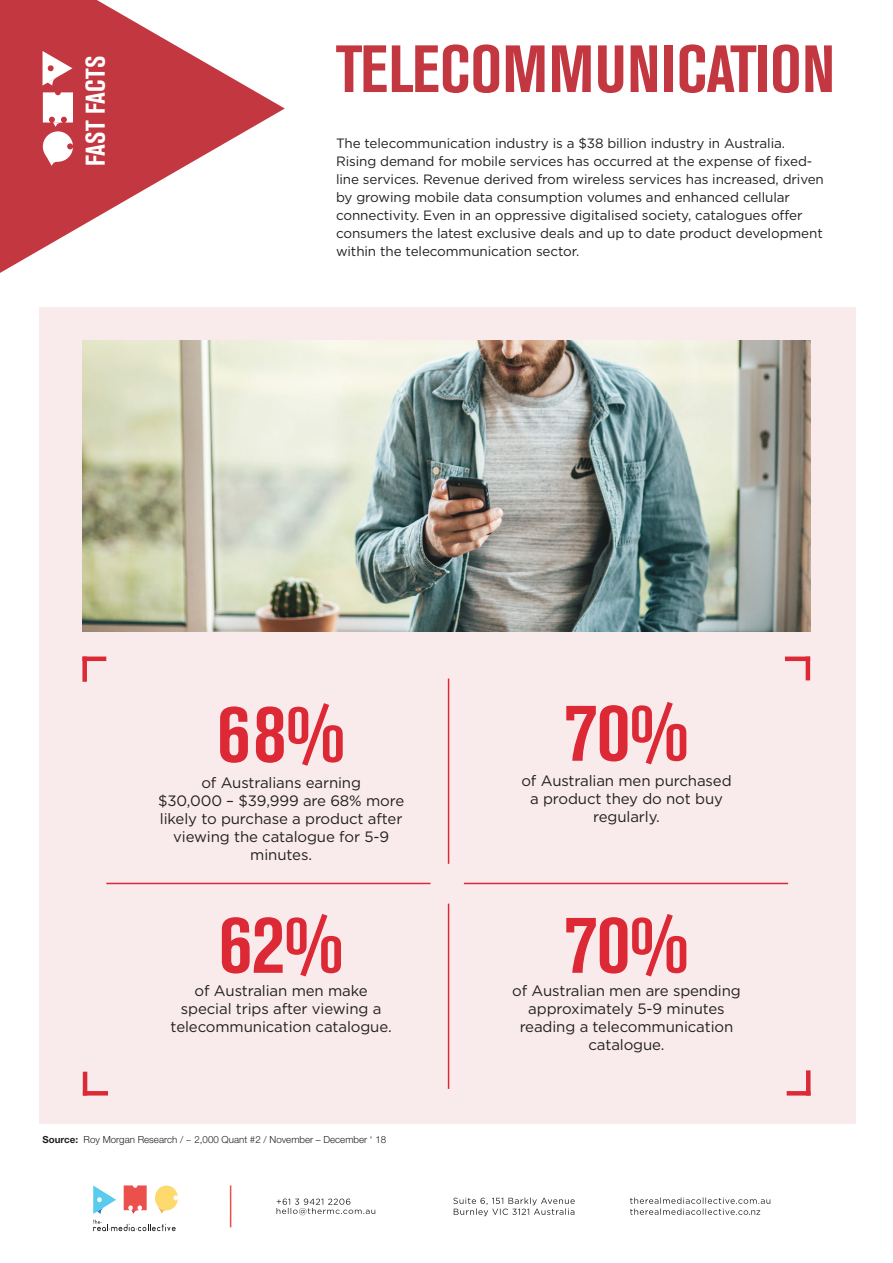
<style>
.page{position:relative;width:893px;height:1263px;background:#fff}
.page>*{position:absolute;margin:0;border:0;box-sizing:border-box;transform-origin:0 0}
.t1{font:700 condensed 82.5px "Akzidenz Grotesk BE";color:#dd2935}
.t2{font:700 condensed 66px "Akzidenz Grotesk BE";letter-spacing:.005em;color:#c33740}
.t3{font:700 condensed 26.85px "Akzidenz Grotesk BE";letter-spacing:.01em;color:#fff}
.t4{font:15px/18px "Gotham";letter-spacing:-.01em;color:#231f20;text-align:center}
.t5{font:13.5px/18px "Gotham";letter-spacing:-.01em;color:#231f20}
.t6{font:300 9.75px "Helvetica Neue";color:#231f20}
.s1{font-weight:700}
</style>
<div class="page">
<hr style="left:230px;top:1185px;width:1px;height:42px;background:#ec504c">
<svg style="left:453px;top:1197px;width:122px;height:19px"></svg>
<svg style="left:630px;top:1197px;width:140px;height:18px"></svg>
<svg style="left:93px;top:1185px;width:85px;height:46px"></svg>
<svg style="left:276px;top:1198px;width:99px;height:17px"></svg>
<div style="left:40px;top:307px;width:816px;height:816px;background:#f9ebec"></div>
<svg style="left:0;top:0;width:285px;height:273px;fill:#c33740"></svg>
<svg style="left:43px;top:51px;width:29px;height:35px"></svg>
<svg style="left:43px;top:92px;width:30px;height:74px"></svg>
<img style="left:82px;top:340px;width:728px;height:291px">
<div style="left:82px;top:656px;width:5px;height:26px;background:#dd2935"></div>
<div style="left:82px;top:656px;width:24px;height:5px;background:#dd2935"></div>
<hr style="left:806px;top:1070px;width:4px;height:25px;background:#dd2935">
<svg style="left:787px;top:1091px;width:19px;height:4px"></svg>
<hr style="left:83px;top:1091px;width:25px;height:4px;background:#dd2935">
<hr style="left:83px;top:1072px;width:4px;height:23px;background:#dd2935">
<div style="left:785px;top:656px;width:25px;height:5px;background:#dd2935"></div>
<hr style="left:806px;top:656px;width:4px;height:24px;background:#dd2935">
<hr style="left:106px;top:883px;width:325px;height:1px;background:#dd2935">
<hr style="left:464px;top:883px;width:324px;height:1px;background:#dd2935">
<hr style="left:448px;top:678px;width:1px;height:186px;background:#dd2935">
<hr style="left:448px;top:903px;width:1px;height:186px;background:#dd2935">
<h3 class="t3" style="left:80px;top:166px;width:112px;rotate:-90deg">FAST FACTS</h3>
<h2 class="t2" style="left:336px;top:31px;width:501px">TELECOMMUNICATION</h2>
<p class="t5" style="left:336px;top:134px;width:489px">The telecommunication industry is a $38 billion industry in Australia.<br>Rising demand for mobile services has occurred at the expense of fixed&shy;line services. Revenue derived from wireless services has increased, driven by growing mobile data consumption volumes and enhanced cellular connectivity. Even in an oppressive digitalised society, catalogues offer consumers the latest exclusive deals and up to date product development within the telecommunication sector.</p>
<h1 class="t1" style="left:218px;top:686px;width:129px">68%</h1>
<h1 class="t1" style="left:565px;top:685px;width:125px">70%</h1>
<p class="t4" style="left:158px;top:773px;width:248px">of Australians earning<br>$30,000 – $39,999 are 68% more likely to purchase a product after viewing the catalogue for 5-9 minutes.</p>
<p class="t4" style="left:521px;top:772px;width:212px">of Australian men purchased a product they do not buy regularly.</p>
<h1 class="t1" style="left:219px;top:897px;width:125px">62%</h1>
<h1 class="t1" style="left:565px;top:897px;width:125px">70%</h1>
<p class="t4" style="left:171px;top:981px;width:223px">of Australian men make special trips after viewing a telecommunication catalogue.</p>
<p class="t4" style="left:512px;top:981px;width:230px">of Australian men are spending approximately 5-9 minutes reading a telecommunication catalogue.</p>
<p class="t6" style="left:43px;top:1133px;width:345px"><span class="s1">Source:</span> Roy Morgan Research / ~ 2,000 Quant #2 / November – December ‘ 18</p>
</div>
